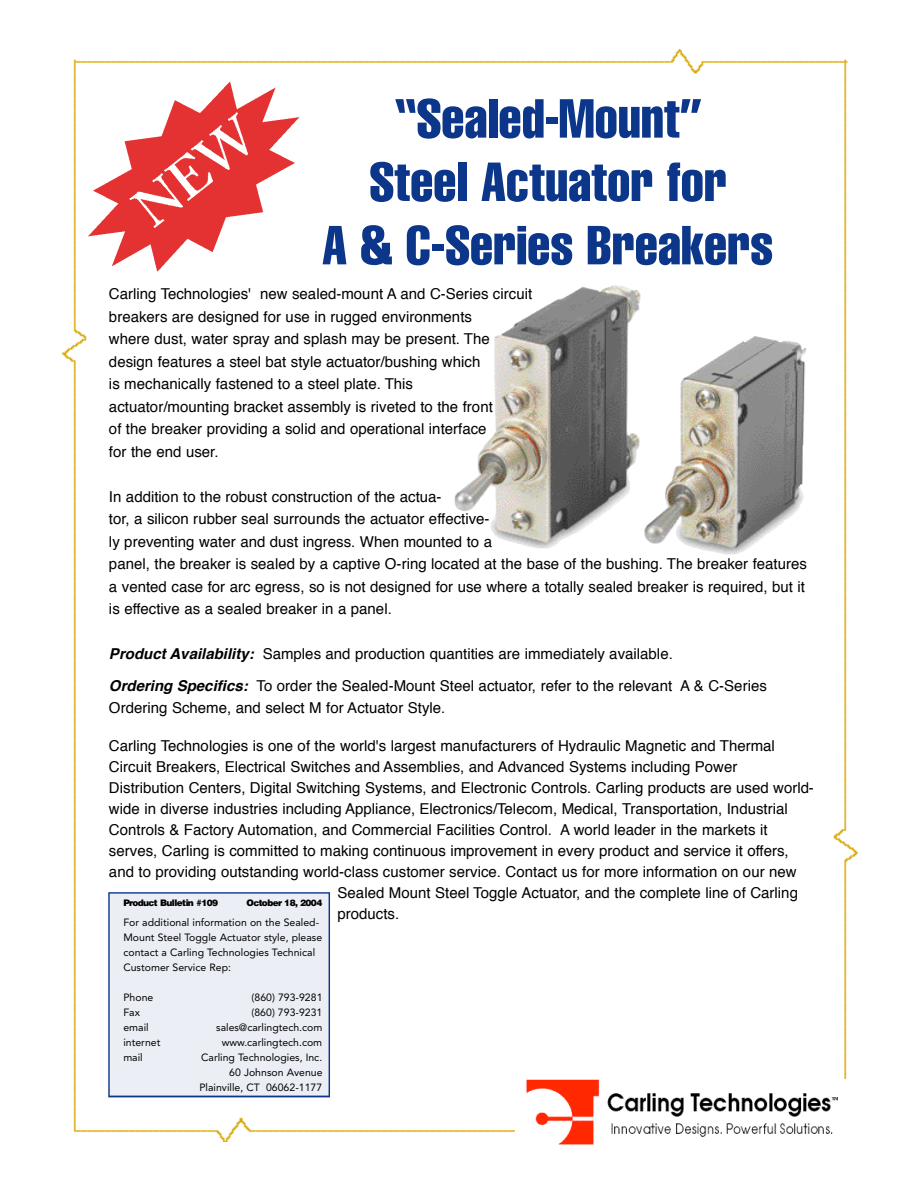
<style>
.page{position:relative;width:918px;height:1188px;background:#fff}
.page>*{position:absolute;margin:0;border:0;box-sizing:border-box;transform-origin:0 0}
.t1{font:extra-condensed 54px/63.3px "Helvetica";color:#0b3689;text-align:center}
.t2{font:15px/22.5px "Helvetica";color:#000}
.t3{font:10.5px/15px "Avenir";color:#000}
.t4{font:900 9px "Helvetica";letter-spacing:-.065em;color:#000}
.s1{font-weight:700;font-style:italic}
</style>
<div class="page">
<img style="left:63px;top:141px;width:795px;height:1001px">
<img style="left:614px;top:285px;width:27px;height:162px">
<div style="left:515px;top:1079px;width:383px;height:97px;background:#fff"></div>
<img style="left:527px;top:1079px;width:311px;height:66px">
<svg style="left:88px;top:82px;width:211px;height:190px"></svg>
<img style="left:248px;top:113px;width:1px;height:57px">
<div style="left:108px;top:892px;width:222px;height:205px;background:#ebeef4"></div>
<h1 class="t1" style="left:322px;top:86px;width:453px">“Sealed-Mount”<br>Steel Actuator for<br>A &amp; C-Series Breakers</h1>
<p class="t2" style="left:109px;top:284px;width:425px">Carling Technologies' new sealed-mount A and C-Series circuit breakers are designed for use in rugged environments<br>where dust, water spray and splash may be present. The design features a steel bat style actuator/bushing which<br>is mechanically fastened to a steel plate. This actuator/mounting bracket assembly is riveted to the front<br>of the breaker providing a solid and operational interface<br>for the end user.</p>
<p class="t2" style="left:109px;top:487px;width:700px">In addition to the robust construction of the actua-<br>tor, a silicon rubber seal surrounds the actuator effective-<br>ly preventing water and dust ingress. When mounted to a<br>panel, the breaker is sealed by a captive O-ring located at the base of the bushing. The breaker features a vented case for arc egress, so is not designed for use where a totally sealed breaker is required, but it is effective as a sealed breaker in a panel.</p>
<p class="t2" style="left:109px;top:639px;width:659px;line-height:31.7px"><span class="s1">ProductAvailability:</span> Samples and production quantities are immediately available.<br><span class="s1">Ordering Specifics:</span> To order the Sealed-Mount Steel actuator, refer to the relevant A &amp; C-Series</p>
<p class="t2" style="left:109px;top:698px;width:338px">Ordering Scheme, and select M for Actuator Style.</p>
<p class="t2" style="left:109px;top:735px;width:667px">Carling Technologies is one of the world's largest manufacturers of Hydraulic Magnetic and Thermal</p>
<p class="t2" style="left:109px;top:757px;width:630px">Circuit Breakers, Electrical Switches and Assemblies, and Advanced Systems including Power</p>
<p class="t2" style="left:109px;top:778px;width:706px">Distribution Centers, Digital Switching Systems, and Electronic Controls. Carling products are used world-</p>
<p class="t2" style="left:109px;top:798px;width:680px">wide in diverse industries including Appliance, Electronics/Telecom, Medical, Transportation, Industrial</p>
<p class="t2" style="left:109px;top:820px;width:660px">Controls &amp; Factory Automation, and Commercial Facilities Control. A world leader in the markets it</p>
<p class="t2" style="left:109px;top:841px;width:681px">serves, Carling is committed to making continuous improvement in every product and service it offers,</p>
<p class="t2" style="left:109px;top:861px;width:689px">and to providing outstanding world-class customer service. Contact us for more information on our new</p>
<p class="t2" style="left:338px;top:883px;width:462px">Sealed Mount Steel Toggle Actuator, and the complete line of Carling</p>
<p class="t2" style="left:338px;top:904px;width:63px">products.</p>
<p class="t4" style="left:123px;top:899px;width:96px">P roduct Bulletin #109</p>
<p class="t4" style="left:247px;top:899px;width:77px">October 18, 2004</p>
<p class="t3" style="left:123px;top:916px;width:200px">For additional information on the Sealed-Mount Steel Toggle Actuator style, please contact a Carling Technologies Technical Customer Service Rep:</p>
<p class="t3" style="left:123px;top:991px;width:31px">Phone</p>
<p class="t3" style="left:252px;top:991px;width:72px">(860) 793-9281</p>
<p class="t3" style="left:123px;top:1006px;width:18px">Fax</p>
<p class="t3" style="left:252px;top:1006px;width:72px">(860) 793-9231</p>
<p class="t3" style="left:123px;top:1021px;width:27px">email</p>
<p class="t3" style="left:216px;top:1021px;width:108px">sales@carlingtech.com</p>
<p class="t3" style="left:123px;top:1036px;width:39px">internet</p>
<p class="t3" style="left:222px;top:1036px;width:102px">www.carlingtech.com</p>
<p class="t3" style="left:123px;top:1051px;width:21px">mail</p>
<p class="t3" style="left:199px;top:1051px;width:125px;text-align:right">Carling Technologies, Inc.<br>60 Johnson Avenue<br>Plainville, CT 06062-1177</p>
</div>
